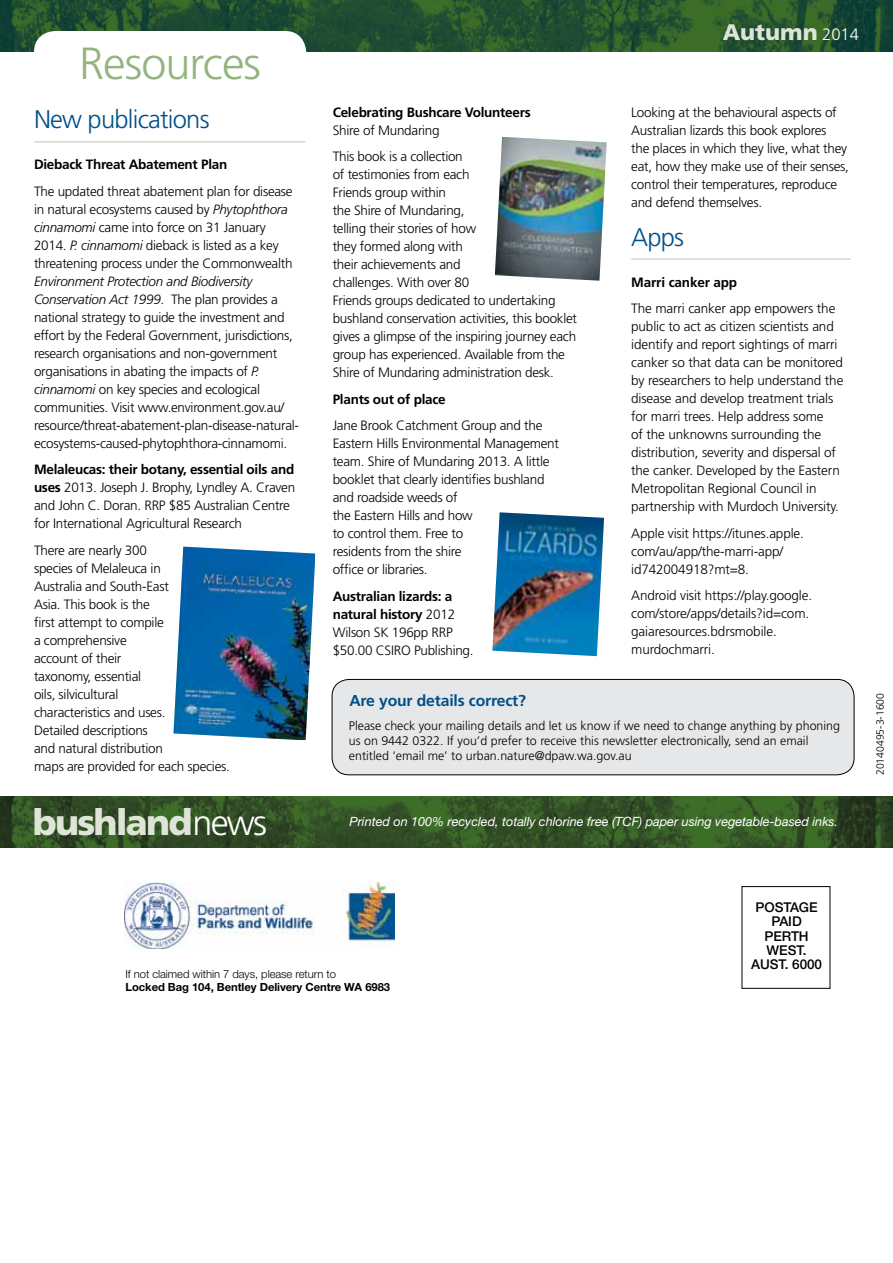
<style>
.page{position:relative;width:893px;height:1263px;background:#fff}
.page>*{position:absolute;margin:0;border:0;box-sizing:border-box;transform-origin:0 0}
.t1{font:300 45px "Frutiger";letter-spacing:-.02em;color:#93b47e}
.t2{font:900 36px "Frutiger";letter-spacing:-.05em;color:#dee5d6}
.t3{font:300 25.5px "Frutiger";letter-spacing:-.03em;color:#005089}
.t4{font:900 22.5px "Frutiger";color:#dee5d6}
.t5{font:700 15.75px "Frutiger";letter-spacing:-.01em;color:#005089}
.t6{font:300 13.5px/18px "Frutiger";letter-spacing:-.02em;color:#000}
.t7{font:700 13.5px "Frutiger";letter-spacing:-.02em;color:#000}
.t8{font:500 13.5px/14.2px "Helvetica Neue";letter-spacing:-.005em;color:#000;text-align:center}
.t9{font:italic 12.75px "Helvetica Neue";letter-spacing:-.005em;color:#fff}
.t10{font:300 12.45px/15px "Frutiger";color:#000}
.t11{font:700 11.25px "Helvetica Neue";letter-spacing:-.005em;color:#000}
.t12{font:300 11.25px "Helvetica Neue";letter-spacing:-.005em;color:#000}
.t13{font:300 10.5px "Frutiger";letter-spacing:-.005em;color:#000}
.s1{font-style:italic}
.s2{font-weight:700}
.s3{font-weight:300;font-size:16.5px;color:#fff}
.s4{font-weight:300;color:#fff}
</style>
<div class="page">
<img style="left:0;top:0;width:893px;height:51px">
<img style="left:0;top:796px;width:893px;height:51px">
<div style="left:34px;top:31px;width:272px;height:94px;background:#fff;border-radius:21px"></div>
<hr style="left:34px;top:141px;width:272px;height:2px;background:#d1dcc6">
<hr style="left:631px;top:258px;width:219px;height:2px;background:#d1dcc6">
<div style="left:742px;top:886px;width:88px;height:103px;border:1px solid #000"></div>
<img style="left:173px;top:547px;width:142px;height:193px">
<img style="left:495px;top:137px;width:112px;height:144px">
<img style="left:492px;top:512px;width:112px;height:144px">
<div style="left:332px;top:679px;width:522px;height:96px;background:#e6e7e8;border-radius:17px"></div>
<div style="left:332px;top:679px;width:522px;height:96px;border:1px solid #000;border-radius:17px"></div>
<img style="left:125px;top:882px;width:269px;height:66px">
<h1 class="t1" style="left:79px;top:38px;width:184px">Resources</h1>
<h3 class="t3" style="left:34px;top:105px;width:177px">New publications</h3>
<p class="t7" style="left:34px;top:157px;width:195px">Dieback Threat Abatement Plan</p>
<p class="t6" style="left:34px;top:182px;width:260px">The updated threat abatement plan for disease in natural ecosystems caused by <span class="s1">Phytophthora cinnamomi</span> came into force on 31 January 2014. <span class="s1">P. cinnamomi</span> dieback is listed as a key threatening process under the Commonwealth</p>
<p class="t6" style="left:34px;top:272px;width:267px"><span class="s1">Environment Protection and Biodiversity Conservation Act 1999</span>. The plan provides a national strategy to guide the investment and effort by the Federal Government, jurisdictions, research organisations and non-government organisations in abating the impacts of <span class="s1">P. cinnamomi</span> on key species and ecological communities. Visit www.environment.gov.au/ resource/threat-abatement-plan-disease-natural&shy;ecosystems-caused-phytophthora-cinnamomi.</p>
<p class="t6" style="left:34px;top:461px;width:263px"><span class="s2">Melaleucas: their botany, essential oils and uses</span> 2013. Joseph J. Brophy, Lyndley A. Craven and John C. Doran. RRP $85 Australian Centre for International Agricultural Research</p>
<p class="t6" style="left:34px;top:541px;width:197px">There are nearly 300<br>species of Melaleuca in<br>Australia and South-East<br>Asia. This book is the<br>first attempt to compile<br>a comprehensive<br>account of their<br>taxonomy, essential<br>oils, silvicultural<br>characteristics and uses.<br>Detailed descriptions<br>and natural distribution<br>maps are provided for each species.</p>
<p class="t7" style="left:333px;top:104px;width:199px">Celebrating Bushcare Volunteers</p>
<p class="t6" style="left:333px;top:117px;width:132px;line-height:26.5px">Shire of Mundaring<br>This book is a collection</p>
<p class="t6" style="left:333px;top:166px;width:246px">of testimonies from each<br>Friends group within<br>the Shire of Mundaring,<br>telling their stories of how<br>they formed along with<br>their achievements and<br>challenges. With over 80<br>Friends groups dedicated to undertaking bushland conservation activities, this booklet gives a glimpse of the inspiring journey each group has experienced. Available from the<br>Shire of Mundaring administration desk.</p>
<p class="t7" style="left:333px;top:391px;width:114px">Plants out of place</p>
<p class="t6" style="left:333px;top:417px;width:228px">Jane Brook Catchment Group and the<br>Eastern Hills Environmental Management team. Shire of Mundaring 2013. A little booklet that clearly identifies bushland and roadside weeds of<br>the Eastern Hills and how<br>to control them. Free to<br>residents from the shire<br>office or libraries.</p>
<p class="t6" style="left:333px;top:587px;width:142px"><span class="s2">Australian lizards: a natural history</span> 2012<br>Wilson SK 196pp RRP $50.00 CSIRO Publishing.</p>
<p class="t5" style="left:349px;top:691px;width:178px">Are your details correct?</p>
<h3 class="t4" style="left:723px;top:18px;width:138px">Autumn <span class="s3">2014</span></h3>
<p class="t6" style="left:631px;top:104px;width:219px">Looking at the behavioural aspects of Australian lizards this book explores<br>the places in which they live, what they eat, how they make use of their senses, control their temperatures, reproduce and defend themselves.</p>
<h3 class="t3" style="left:631px;top:222px;width:54px">Apps</h3>
<p class="t7" style="left:631px;top:274px;width:108px">Marri canker app</p>
<p class="t6" style="left:631px;top:300px;width:214px">The marri canker app empowers the public to act as citizen scientists and identify and report sightings of marri canker so that data can be monitored by researchers to help understand the disease and develop treatment trials for marri trees. Help address some<br>of the unknowns surrounding the distribution, severity and dispersal of the canker. Developed by the Eastern Metropolitan Regional Council in partnership with Murdoch University.</p>
<p class="t6" style="left:631px;top:524px;width:174px">Apple visit https://itunes.apple. com/au/app/the-marri-app/ id742004918?mt=8.</p>
<p class="t6" style="left:631px;top:587px;width:182px">Android visit https://play.google. com/store/apps/details?id=com. gaiaresources.bdrsmobile. murdochmarri.</p>
<p class="t10" style="left:349px;top:718px;width:493px">Please check your mailing details and let us know if we need to change anything by phoning us on 9442 0322. If you’d prefer to receive this newsletter electronically, send an email entitled ‘email me’ to urban.nature@dpaw.wa.gov.au</p>
<h2 class="t2" style="left:33px;top:800px;width:236px">bushland<span class="s4">news</span></h2>
<p class="t9" style="left:350px;top:814px;width:490px">Printed on 100% recycled, totally chlorine free (TCF) paper using vegetable-based inks.</p>
<p class="t13" style="left:874px;top:775px;width:84px;rotate:-90deg">20140495-3-1600</p>
<p class="t12" style="left:125px;top:967px;width:212px">If not claimed within 7 days, please return to</p>
<p class="t11" style="left:125px;top:980px;width:266px">Locked Bag 104, Bentley Delivery Centre WA 6983</p>
<p class="t8" style="left:751px;top:900px;width:72px">POSTAGE<br>PAID<br>PERTH<br>WEST.<br>AUST. 6000</p>
</div>
